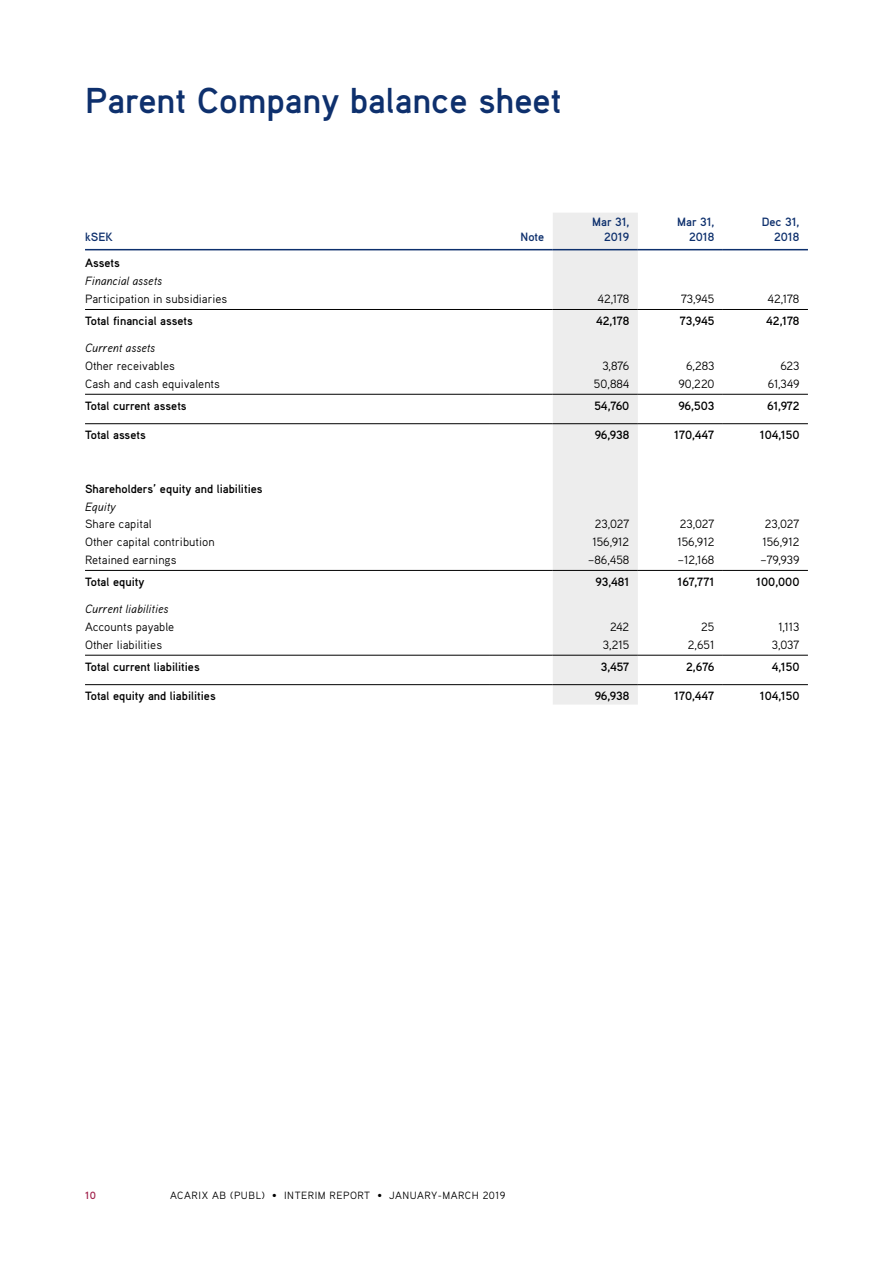
<style>
.page{position:relative;width:893px;height:1263px;background:#fff}
.page>*{position:absolute;margin:0;border:0;box-sizing:border-box;transform-origin:0 0}
.t1{font:700 36px "Aaux Pro OT";color:#0e306d}
.t2{font:12px "Aaux Pro OT";color:#000}
.t3{font:700 12px "Aaux Pro OT";color:#000}
.t4{font:italic 12px "Aaux Pro OT";color:#000}
.t5{font:700 12px/15px "Aaux Pro OT";color:#0e306d;text-align:right}
.t6{font:10.5px "Aaux Pro OT";letter-spacing:.05em;color:#000}
.t7{font:700 10.5px "Aaux Pro OT";color:#a1224c}
</style>
<div class="page">
<div style="left:553px;top:213px;width:85px;height:492px;background:#ededed"></div>
<hr style="left:85px;top:249px;width:404px;height:1px;background:#0e306d">
<hr style="left:489px;top:249px;width:64px;height:1px;background:#0e306d">
<hr style="left:553px;top:249px;width:85px;height:1px;background:#0e306d">
<hr style="left:638px;top:249px;width:85px;height:1px;background:#0e306d">
<hr style="left:723px;top:249px;width:85px;height:1px;background:#0e306d">
<hr style="left:85px;top:309px;width:404px;height:1px;background:#000">
<hr style="left:489px;top:309px;width:64px;height:1px;background:#000">
<hr style="left:553px;top:309px;width:85px;height:1px;background:#000">
<hr style="left:638px;top:309px;width:85px;height:1px;background:#000">
<hr style="left:723px;top:309px;width:85px;height:1px;background:#000">
<hr style="left:85px;top:394px;width:404px;height:1px;background:#000">
<hr style="left:489px;top:394px;width:64px;height:1px;background:#000">
<hr style="left:553px;top:394px;width:85px;height:1px;background:#000">
<hr style="left:638px;top:394px;width:85px;height:1px;background:#000">
<hr style="left:723px;top:394px;width:85px;height:1px;background:#000">
<hr style="left:85px;top:570px;width:404px;height:1px;background:#000">
<hr style="left:489px;top:570px;width:64px;height:1px;background:#000">
<hr style="left:553px;top:570px;width:85px;height:1px;background:#000">
<hr style="left:638px;top:570px;width:85px;height:1px;background:#000">
<hr style="left:723px;top:570px;width:85px;height:1px;background:#000">
<hr style="left:85px;top:655px;width:404px;height:1px;background:#000">
<hr style="left:489px;top:655px;width:64px;height:1px;background:#000">
<hr style="left:553px;top:655px;width:85px;height:1px;background:#000">
<hr style="left:638px;top:655px;width:85px;height:1px;background:#000">
<hr style="left:723px;top:655px;width:85px;height:1px;background:#000">
<hr style="left:85px;top:423px;width:404px;height:1px;background:#000">
<hr style="left:489px;top:423px;width:64px;height:1px;background:#000">
<hr style="left:553px;top:423px;width:85px;height:1px;background:#000">
<hr style="left:638px;top:423px;width:85px;height:1px;background:#000">
<hr style="left:723px;top:423px;width:85px;height:1px;background:#000">
<hr style="left:85px;top:684px;width:404px;height:1px;background:#000">
<hr style="left:489px;top:684px;width:64px;height:1px;background:#000">
<hr style="left:553px;top:684px;width:85px;height:1px;background:#000">
<hr style="left:638px;top:684px;width:85px;height:1px;background:#000">
<hr style="left:723px;top:684px;width:85px;height:1px;background:#000">
<h1 class="t1" style="left:85px;top:77px;width:478px">Parent Company balance sheet</h1>
<p class="t5" style="left:85px;top:229px;width:29px">kSEK</p>
<p class="t5" style="left:521px;top:229px;width:25px">Note</p>
<p class="t5" style="left:592px;top:214px;width:39px">Mar 31,<br>2019</p>
<p class="t5" style="left:677px;top:214px;width:39px">Mar 31,<br>2018</p>
<p class="t5" style="left:762px;top:214px;width:39px">Dec 31,<br>2018</p>
<p class="t3" style="left:85px;top:256px;width:36px">Assets</p>
<p class="t4" style="left:85px;top:273px;width:79px">Financial assets</p>
<p class="t2" style="left:85px;top:291px;width:144px">Participation in subsidiaries</p>
<p class="t2" style="left:597px;top:291px;width:33px">42,178</p>
<p class="t2" style="left:681px;top:291px;width:35px">73,945</p>
<p class="t2" style="left:767px;top:291px;width:33px">42,178</p>
<p class="t3" style="left:85px;top:313px;width:109px">Total financial assets</p>
<p class="t3" style="left:596px;top:313px;width:35px">42,178</p>
<p class="t3" style="left:680px;top:313px;width:36px">73,945</p>
<p class="t3" style="left:766px;top:313px;width:35px">42,178</p>
<p class="t4" style="left:85px;top:340px;width:72px">Current assets</p>
<p class="t2" style="left:85px;top:358px;width:91px">Other receivables</p>
<p class="t2" style="left:602px;top:358px;width:28px">3,876</p>
<p class="t2" style="left:686px;top:358px;width:30px">6,283</p>
<p class="t2" style="left:780px;top:358px;width:21px">623</p>
<p class="t2" style="left:85px;top:376px;width:136px">Cash and cash equivalents</p>
<p class="t2" style="left:594px;top:376px;width:37px">50,884</p>
<p class="t2" style="left:679px;top:376px;width:37px">90,220</p>
<p class="t2" style="left:768px;top:376px;width:33px">61,349</p>
<p class="t3" style="left:85px;top:398px;width:103px">Total current assets</p>
<p class="t3" style="left:594px;top:398px;width:36px">54,760</p>
<p class="t3" style="left:678px;top:398px;width:37px">96,503</p>
<p class="t3" style="left:767px;top:398px;width:34px">61,972</p>
<p class="t3" style="left:85px;top:428px;width:62px">Total assets</p>
<p class="t3" style="left:595px;top:428px;width:36px">96,938</p>
<p class="t3" style="left:674px;top:428px;width:42px">170,447</p>
<p class="t3" style="left:760px;top:428px;width:41px">104,150</p>
<p class="t3" style="left:85px;top:481px;width:179px">Shareholders’ equity and liabilities</p>
<p class="t4" style="left:85px;top:499px;width:32px">Equity</p>
<p class="t2" style="left:85px;top:517px;width:68px">Share capital</p>
<p class="t2" style="left:595px;top:517px;width:36px">23,027</p>
<p class="t2" style="left:680px;top:517px;width:36px">23,027</p>
<p class="t2" style="left:765px;top:517px;width:36px">23,027</p>
<p class="t2" style="left:85px;top:534px;width:131px">Other capital contribution</p>
<p class="t2" style="left:592px;top:534px;width:38px">156,912</p>
<p class="t2" style="left:677px;top:534px;width:38px">156,912</p>
<p class="t2" style="left:762px;top:534px;width:38px">156,912</p>
<p class="t2" style="left:85px;top:552px;width:93px">Retained earnings</p>
<p class="t2" style="left:588px;top:552px;width:43px">–86,458</p>
<p class="t2" style="left:678px;top:552px;width:38px">–12,168</p>
<p class="t2" style="left:760px;top:552px;width:40px">–79,939</p>
<p class="t3" style="left:85px;top:574px;width:61px">Total equity</p>
<p class="t3" style="left:596px;top:574px;width:35px">93,481</p>
<p class="t3" style="left:677px;top:574px;width:38px">167,771</p>
<p class="t3" style="left:756px;top:574px;width:45px">100,000</p>
<p class="t4" style="left:85px;top:601px;width:85px">Current liabilities</p>
<p class="t2" style="left:85px;top:619px;width:91px">Accounts payable</p>
<p class="t2" style="left:610px;top:619px;width:21px">242</p>
<p class="t2" style="left:701px;top:619px;width:15px">25</p>
<p class="t2" style="left:778px;top:619px;width:22px">1,113</p>
<p class="t2" style="left:85px;top:637px;width:79px">Other liabilities</p>
<p class="t2" style="left:603px;top:637px;width:28px">3,215</p>
<p class="t2" style="left:688px;top:637px;width:28px">2,651</p>
<p class="t2" style="left:772px;top:637px;width:29px">3,037</p>
<p class="t3" style="left:85px;top:659px;width:116px">Total current liabilities</p>
<p class="t3" style="left:601px;top:659px;width:30px">3,457</p>
<p class="t3" style="left:686px;top:659px;width:30px">2,676</p>
<p class="t3" style="left:772px;top:659px;width:29px">4,150</p>
<p class="t3" style="left:85px;top:688px;width:132px">Total equity and liabilities</p>
<p class="t3" style="left:595px;top:688px;width:36px">96,938</p>
<p class="t3" style="left:674px;top:688px;width:42px">170,447</p>
<p class="t3" style="left:760px;top:688px;width:41px">104,150</p>
<p class="t7" style="left:85px;top:1188px;width:13px">10</p>
<p class="t6" style="left:170px;top:1188px;width:337px">ACARIX AB (PUBL) • INTERIM REPORT • JANUARY-MARCH 2019</p>
</div>
